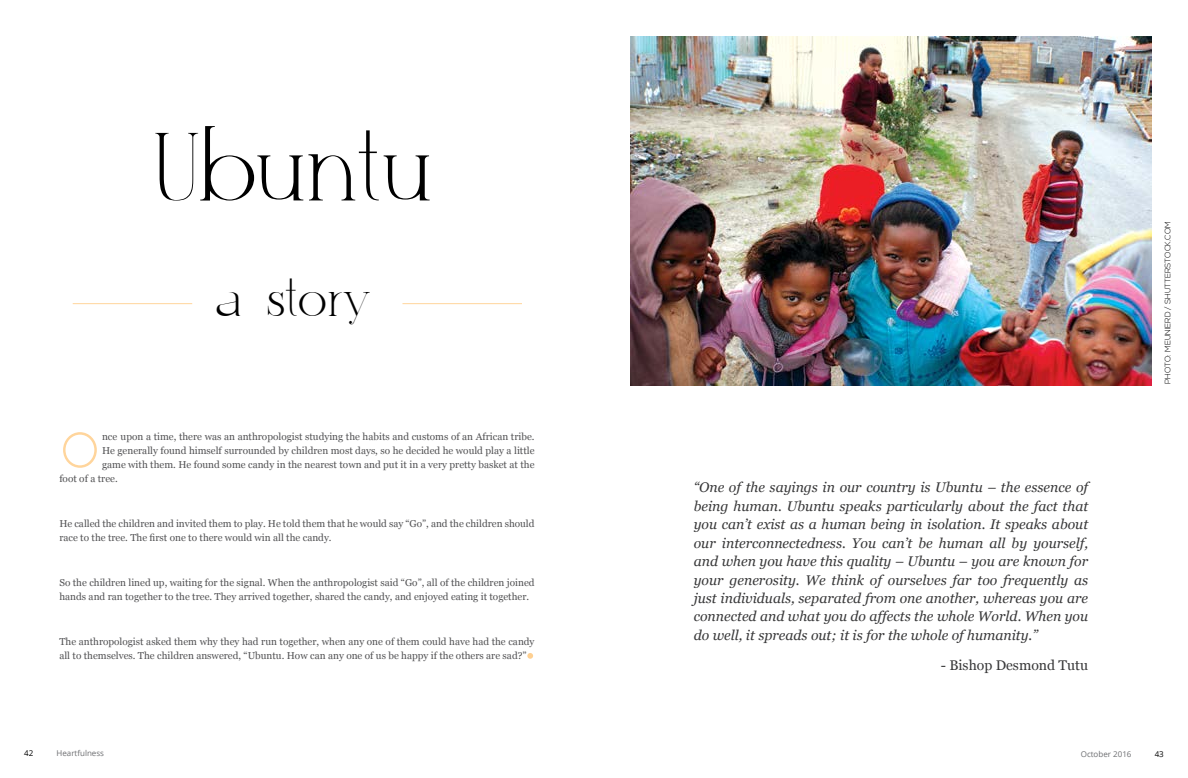
<style>
.page{position:relative;width:1188px;height:778px;background:#fff}
.page>*{position:absolute;margin:0;border:0;box-sizing:border-box;transform-origin:0 0}
.t1{font:90px "zebrzil";color:#000}
.t2{font:50.2px "Quicksand";color:#ffd59c}
.t3{font:48px "zebrzil";color:#000}
.t4{font:italic 14px/18.5px "Georgia";color:#383839;text-align:justify}
.t5{font:14px "Georgia";color:#383839}
.t6{font:10px/14px "Georgia";color:#525254}
.t7{font:300 8px "Nexa";color:#000}
.t8{font:8px "Open Sans";color:#6d6e71}
.t9{font:8px "Open Sans";color:#000}
</style>
<div class="page">
<hr style="left:402px;top:303px;width:120px;height:1px;background:#ffd59c">
<hr style="left:73px;top:303px;width:119px;height:1px;background:#ffd59c">
<svg style="left:527px;top:653px;width:6px;height:5px"></svg>
<img style="left:630px;top:36px;width:522px;height:349px">
<h1 class="t1" style="left:154px;top:123px;width:281px">Ubuntu</h1>
<h3 class="t3" style="left:217px;top:274px;width:156px">a story</h3>
<h2 class="t2" style="left:59px;top:421px;width:44px">O</h2>
<p class="t6" style="left:102px;top:429px;width:434px">nce upon a time, there was an anthropologist studying the habits and customs of an African tribe.</p>
<p class="t6" style="left:102px;top:443px;width:434px">He generally found himself surrounded by children most days, so he decided he would play a little</p>
<p class="t6" style="left:102px;top:457px;width:434px">game with them. He found some candy in the nearest town and put it in a very pretty basket at the</p>
<p class="t6" style="left:59px;top:471px;width:60px">foot of a tree.</p>
<p class="t6" style="left:59px;top:516px;width:477px">He called the children and invited them to play. He told them that he would say “Go”, and the children should race to the tree. The first one to there would win all the candy.</p>
<p class="t6" style="left:59px;top:575px;width:477px">So the children lined up, waiting for the signal. When the anthropologist said “Go”, all of the children joined hands and ran together to the tree. They arrived together, shared the candy, and enjoyed eating it together.</p>
<p class="t6" style="left:59px;top:634px;width:477px">The anthropologist asked them why they had run together, when any one of them could have had the candy all to themselves. The children answered, “Ubuntu. How can any one of us be happy if the others are sad?”</p>
<p class="t4" style="left:694px;top:478px;width:396px">“One of the sayings in our country is Ubuntu – the essence of being human. Ubuntu speaks particularly about the fact that you can’t exist as a human being in isolation. It speaks about our interconnectedness. You can’t be human all by yourself, and when you have this quality – Ubuntu – you are known for your generosity. We think of ourselves far too frequently as just individuals, separated from one another, whereas you are connected and what you do affects the whole World. When you do well, it spreads out; it is for the whole of humanity.”</p>
<h3 class="t5" style="left:941px;top:656px;width:149px">- Bishop Desmond Tutu</h3>
<p class="t7" style="left:1163px;top:384px;width:164px;rotate:-90deg">Photo: meunierd / Shutterstock.com</p>
<p class="t9" style="left:24px;top:747px;width:11px">42</p>
<p class="t8" style="left:56px;top:747px;width:49px">Heartfulness</p>
<p class="t8" style="left:1081px;top:748px;width:52px">October 2016</p>
<p class="t9" style="left:1155px;top:748px;width:11px">43</p>
</div>
